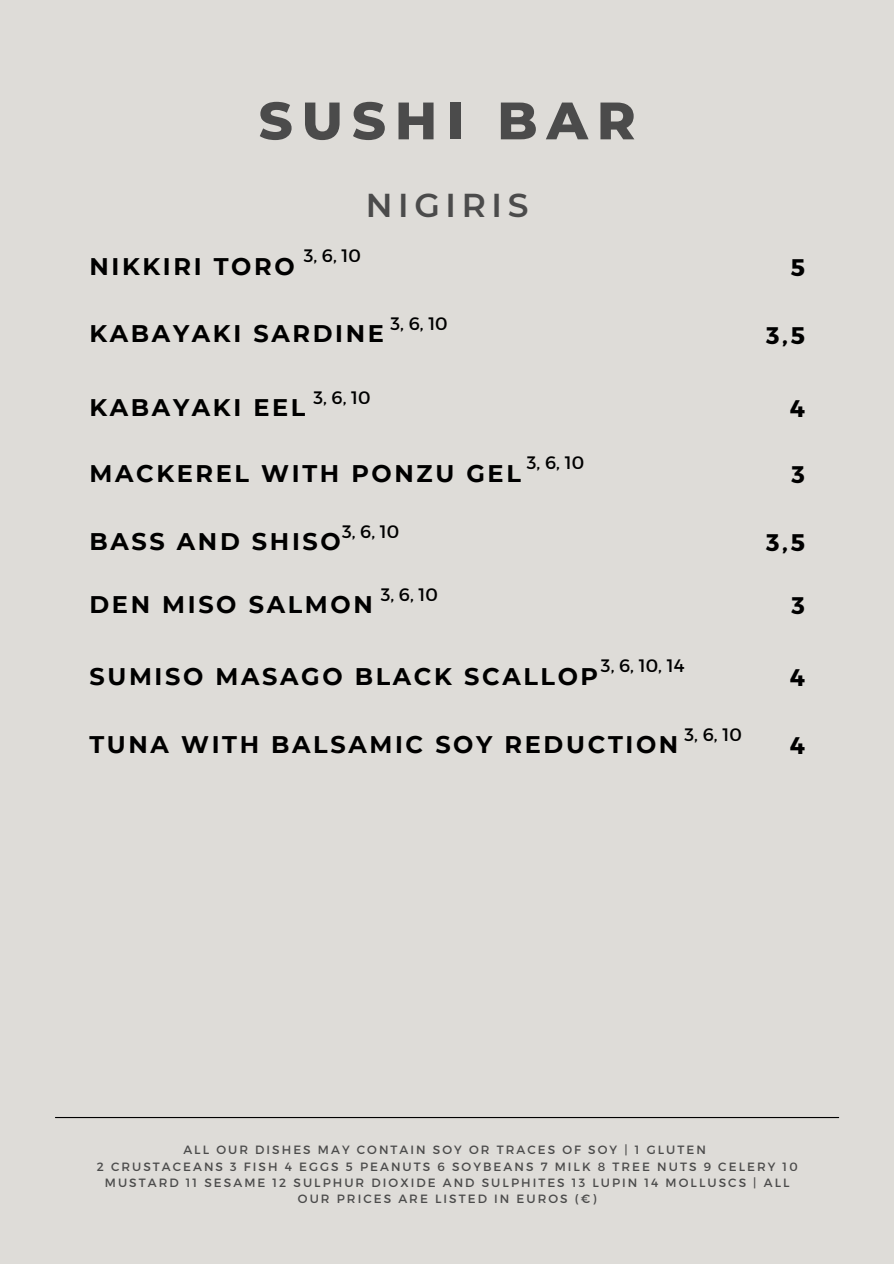
<style>
.page{position:relative;width:894px;height:1264px;background:#fff}
.page>*{position:absolute;margin:0;border:0;box-sizing:border-box;transform-origin:0 0}
.t1{font:800 52.5px "Montserrat";letter-spacing:.17em;color:#4b4b4b}
.t2{font:600 33px "Montserrat";letter-spacing:.17em;color:#4b4b4b}
.t3{font:700 24px "Montserrat";letter-spacing:.11em;color:#000}
.t4{font:18px "Montserrat";color:#000}
.t5{font:12px/16px "Montserrat";letter-spacing:.17em;color:#4b4b4b;text-align:center}
</style>
<div class="page">
<div style="left:0;top:0;width:893px;height:1263px;background:#dedcd8"></div>
<hr style="left:55px;top:1116px;width:783px;height:2px;background:#000">
<p class="t1" style="left:258px;top:88px;width:378px">SUSHI BAR</p>
<p class="t2" style="left:366px;top:185px;width:164px">NIGIRIS</p>
<p class="t4" style="left:304px;top:244px;width:59px">3, 6, 10</p>
<p class="t3" style="left:89px;top:251px;width:207px">NIKKIRI TORO</p>
<p class="t3" style="left:790px;top:251px;width:16px">5</p>
<p class="t4" style="left:390px;top:312px;width:59px">3, 6, 10</p>
<p class="t3" style="left:89px;top:319px;width:296px">KABAYAKI SARDINE</p>
<p class="t3" style="left:766px;top:319px;width:40px">3,5</p>
<p class="t4" style="left:313px;top:386px;width:59px">3, 6, 10</p>
<p class="t3" style="left:89px;top:393px;width:217px">KABAYAKI EEL</p>
<p class="t3" style="left:789px;top:393px;width:17px">4</p>
<p class="t4" style="left:526px;top:451px;width:59px">3, 6, 10</p>
<p class="t3" style="left:89px;top:458px;width:433px">MACKEREL WITH PONZU GEL</p>
<p class="t3" style="left:791px;top:458px;width:15px">3</p>
<p class="t4" style="left:342px;top:519px;width:59px">3, 6, 10</p>
<p class="t3" style="left:89px;top:526px;width:253px">BASS AND SHISO</p>
<p class="t3" style="left:766px;top:527px;width:40px">3,5</p>
<p class="t4" style="left:380px;top:583px;width:59px">3, 6, 10</p>
<p class="t3" style="left:89px;top:590px;width:285px">DEN MISO SALMON</p>
<p class="t3" style="left:791px;top:590px;width:15px">3</p>
<p class="t4" style="left:600px;top:654px;width:85px">3, 6, 10, 14</p>
<p class="t3" style="left:89px;top:661px;width:510px">SUMISO MASAGO BLACK SCALLOP</p>
<p class="t3" style="left:789px;top:661px;width:17px">4</p>
<p class="t4" style="left:684px;top:722px;width:59px">3, 6, 10</p>
<p class="t3" style="left:89px;top:729px;width:590px">TUNA WITH BALSAMIC SOY REDUCTION</p>
<p class="t3" style="left:789px;top:730px;width:17px">4</p>
<p class="t5" style="left:183px;top:1141px;width:524px">ALL OUR DISHES MAY CONTAIN SOY OR TRACES OF SOY | 1 GLUTEN</p>
<p class="t5" style="left:97px;top:1157px;width:702px">2 CRUSTACEANS 3 FISH 4 EGGS 5 PEANUTS 6 SOYBEANS 7 MILK 8 TREE NUTS 9 CELERY 10<br>MUSTARD 11 SESAME 12 SULPHUR DIOXIDE AND SULPHITES 13 LUPIN 14 MOLLUSCS | ALL<br>OUR PRICES ARE LISTED IN EUROS (€)</p>
</div>
